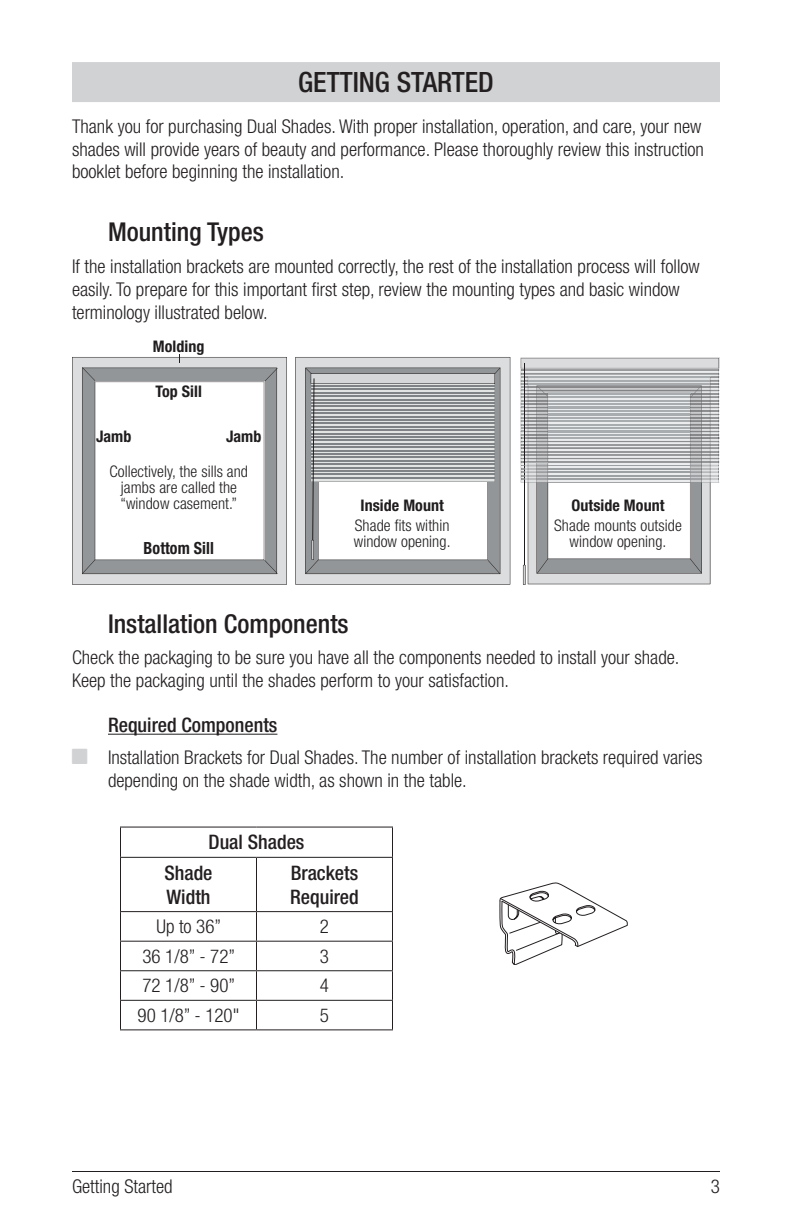
<style>
.page{position:relative;width:792px;height:1224px;background:#fff}
.page>*{position:absolute;margin:0;border:0;box-sizing:border-box;transform-origin:0 0}
.head-Grey{font:500 condensed 28px "Helvetica Neue LT Std";color:#231f20}
.bullets{font:500 condensed 26px "Helvetica Neue LT Std";color:#231f20}
.Head_10medium{font:500 condensed 20px/24px "Helvetica Neue LT Std";color:#231f20}
.bullets-2{font:500 condensed 20px "Helvetica Neue LT Std";color:#231f20}
.body_10light{font:300 condensed 19px/22.8px "Helvetica Neue LT Std";color:#231f20}
.bullets-3{font:300 condensed 19px/22.8px "Helvetica Neue LT Std";color:#231f20}
.t1{font:700 condensed 16.8px "Helvetica Neue";letter-spacing:.005em;color:#201d1e;scale:.95 1}
.t2{font:300 condensed 16px/20px "Helvetica Neue";letter-spacing:.005em;color:#201d1e;text-align:center}
.t3{font:700 condensed 16px "Helvetica Neue";letter-spacing:.005em;color:#201d1e}
.s1{font-weight:700}
.s2{color:#d1d2d4}
</style>
<div class="page">
<hr style="left:72px;top:1171px;width:648px;height:1px;background:#231f20">
<div style="left:72px;top:62px;width:648px;height:40px;background:#d1d2d4"></div>
<hr style="left:108px;top:734px;width:169px;height:1px;background:#231f20">
<svg style="left:295px;top:357px;width:215px;height:228px;fill:#dcddde"></svg>
<svg style="left:72px;top:357px;width:215px;height:228px;fill:#dcddde"></svg>
<svg style="left:82px;top:354px;width:196px;height:220px"></svg>
<svg style="left:305px;top:368px;width:195px;height:206px"></svg>
<svg style="left:521px;top:358px;width:199px;height:227px"></svg>
<hr style="left:120px;top:827px;width:136px;height:1px;background:#231f20">
<svg style="left:120px;top:828px;width:1px;height:29px"></svg>
<hr style="left:256px;top:827px;width:137px;height:1px;background:#231f20">
<svg style="left:392px;top:828px;width:1px;height:29px"></svg>
<hr style="left:120px;top:857px;width:136px;height:1px;background:#231f20">
<hr style="left:120px;top:858px;width:1px;height:53px;background:#231f20">
<hr style="left:256px;top:857px;width:137px;height:1px;background:#231f20">
<hr style="left:256px;top:858px;width:1px;height:53px;background:#231f20">
<hr style="left:392px;top:858px;width:1px;height:53px;background:#231f20">
<hr style="left:120px;top:911px;width:136px;height:1px;background:#231f20">
<hr style="left:256px;top:911px;width:137px;height:1px;background:#231f20">
<hr style="left:120px;top:941px;width:136px;height:1px;background:#231f20">
<hr style="left:256px;top:941px;width:137px;height:1px;background:#231f20">
<hr style="left:120px;top:970px;width:136px;height:1px;background:#231f20">
<hr style="left:256px;top:970px;width:137px;height:1px;background:#231f20">
<hr style="left:120px;top:1000px;width:136px;height:1px;background:#231f20">
<svg style="left:120px;top:912px;width:1px;height:117px"></svg>
<hr style="left:256px;top:1000px;width:137px;height:1px;background:#231f20">
<svg style="left:256px;top:912px;width:1px;height:117px"></svg>
<svg style="left:392px;top:912px;width:1px;height:117px"></svg>
<hr style="left:120px;top:1029px;width:136px;height:1px;background:#231f20">
<hr style="left:256px;top:1029px;width:137px;height:1px;background:#231f20">
<svg style="left:500px;top:883px;width:128px;height:82px"></svg>
<p class="head-Grey" style="left:298px;top:65px;width:197px">GETTING STARTED</p>
<p class="body_10light" style="left:72px;top:115px;width:634px">Thank you for purchasing Dual Shades. With proper installation, operation, and care, your new shades will provide years of beauty and performance. Please thoroughly review this instruction booklet before beginning the installation.</p>
<p class="bullets" style="left:108px;top:217px;width:157px">Mounting Types</p>
<p class="body_10light" style="left:72px;top:255px;width:629px">If the installation brackets are mounted correctly, the rest of the installation process will follow easily. To prepare for this important first step, review the mounting types and basic window terminology illustrated below.</p>
<p class="t3" style="left:153px;top:336px;width:53px">Molding</p>
<p class="t3" style="left:156px;top:382px;width:48px">Top Sill</p>
<p class="t3" style="left:96px;top:427px;width:37px">Jamb</p>
<p class="t3" style="left:226px;top:427px;width:37px">Jamb</p>
<p class="t2" style="left:109px;top:463px;width:140px;line-height:16px">Collectively, the sills and jambs are called the “window casement.”</p>
<p class="t1" style="left:144px;top:538px;width:76px">Bottom Sill</p>
<p class="t2" style="left:355px;top:495px;width:96px"><span class="s1">Inside Mount<br></span>Shade fits within</p>
<p class="t2" style="left:354px;top:531px;width:98px">window opening.</p>
<p class="t2" style="left:554px;top:495px;width:129px"><span class="s1">Outside Mount<br></span>Shade mounts outside</p>
<p class="t2" style="left:570px;top:531px;width:98px">window opening.</p>
<p class="bullets" style="left:108px;top:608px;width:242px">Installation Components</p>
<p class="body_10light" style="left:72px;top:646px;width:609px">Check the packaging to be sure you have all the components needed to install your shade.<br>Keep the packaging until the shades perform to your satisfaction.</p>
<p class="bullets-2" style="left:108px;top:713px;width:171px">Required Components</p>
<p class="bullets-3" style="left:108px;top:746px;width:596px;text-indent:-36px"><span class="s2">→</span> Installation Brackets for Dual Shades. The number of installation brackets required varies depending on the shade width, as shown in the table.</p>
<p class="Head_10medium" style="left:209px;top:830px;width:97px">Dual Shades</p>
<p class="Head_10medium" style="left:164px;top:860px;width:50px">Shade<br>Width</p>
<p class="Head_10medium" style="left:290px;top:860px;width:70px">Brackets<br>Required</p>
<p class="body_10light" style="left:157px;top:915px;width:66px">Up to 36”</p>
<p class="body_10light" style="left:320px;top:915px;width:11px">2</p>
<p class="body_10light" style="left:143px;top:944px;width:94px">36 1/8” - 72”</p>
<p class="body_10light" style="left:320px;top:944px;width:11px">3</p>
<p class="body_10light" style="left:143px;top:974px;width:94px">72 1/8” - 90”</p>
<p class="body_10light" style="left:320px;top:974px;width:11px">4</p>
<p class="body_10light" style="left:138px;top:1004px;width:103px">90 1/8” - 120"</p>
<p class="body_10light" style="left:320px;top:1004px;width:11px">5</p>
<p class="body_10light" style="left:72px;top:1174px;width:102px">Getting Started</p>
<p class="body_10light" style="left:711px;top:1174px;width:11px">3</p>
</div>
